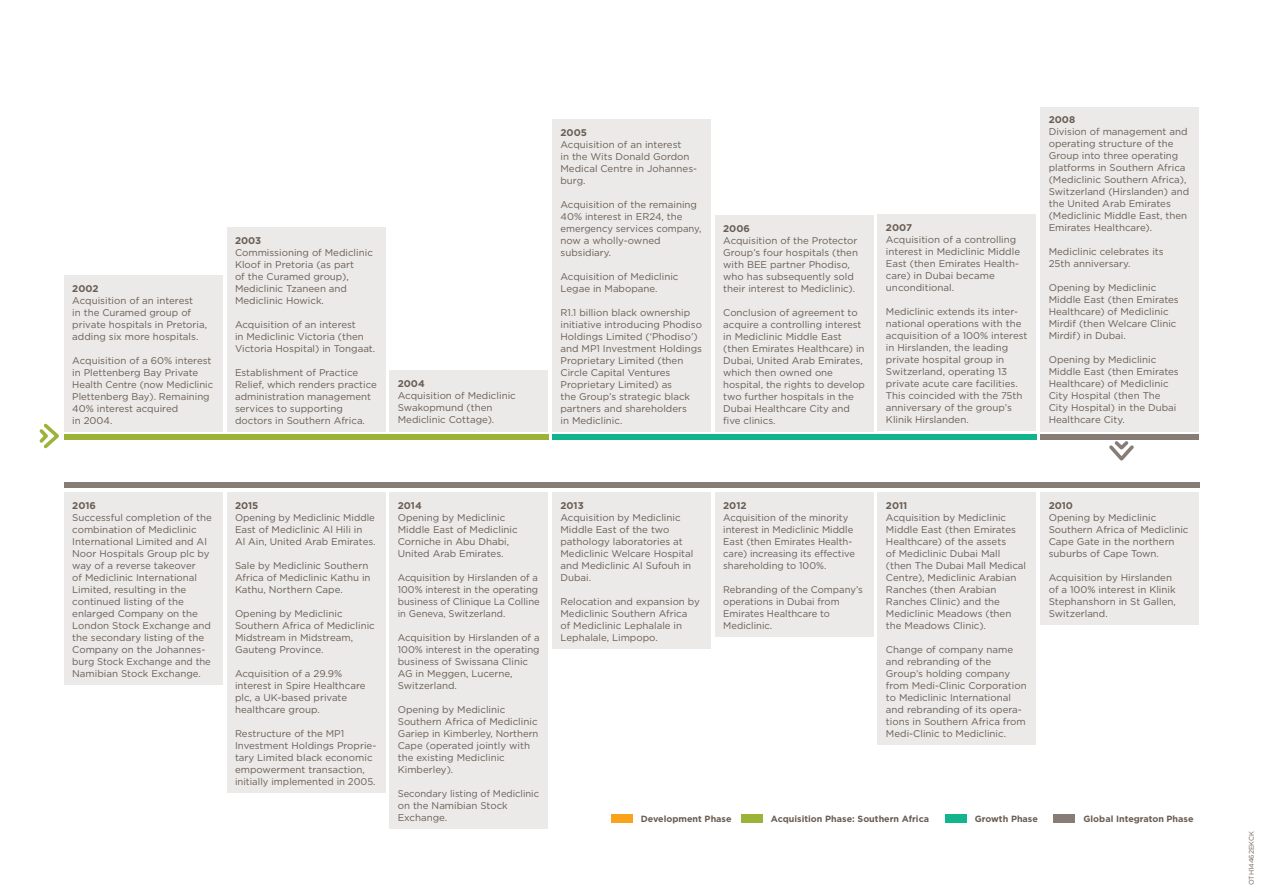
<style>
.page{position:relative;width:1263px;height:893px;background:#fff}
.page>*{position:absolute;margin:0;border:0;box-sizing:border-box;transform-origin:0 0}
.t1{font:9.75px/12px "Gotham";color:#695d54}
.t2{font:700 9.75px "Gotham";color:#695d54}
.t3{font:9.75px/12px "Gotham";color:#695d54;scale:.96 1}
.t4{font:700 9px "Gotham";color:#695d54}
.t5{font:6.75px "Gotham";color:#695d54}
</style>
<div class="page">
<div style="left:64px;top:275px;width:159px;height:157px;background:#ebeae8"></div>
<div style="left:226px;top:227px;width:159px;height:205px;background:#ebeae8"></div>
<div style="left:389px;top:371px;width:159px;height:61px;background:#ebeae8"></div>
<div style="left:552px;top:119px;width:159px;height:313px;background:#ebeae8"></div>
<div style="left:715px;top:215px;width:159px;height:217px;background:#ebeae8"></div>
<div style="left:1040px;top:107px;width:159px;height:325px;background:#ebeae8"></div>
<div style="left:877px;top:214px;width:159px;height:217px;background:#ebeae8"></div>
<div style="left:64px;top:492px;width:159px;height:193px;background:#ebeae8"></div>
<div style="left:226px;top:492px;width:159px;height:301px;background:#ebeae8"></div>
<div style="left:389px;top:492px;width:159px;height:337px;background:#ebeae8"></div>
<div style="left:552px;top:492px;width:159px;height:157px;background:#ebeae8"></div>
<div style="left:715px;top:492px;width:159px;height:145px;background:#ebeae8"></div>
<div style="left:1040px;top:492px;width:159px;height:133px;background:#ebeae8"></div>
<div style="left:877px;top:492px;width:159px;height:253px;background:#ebeae8"></div>
<div style="left:64px;top:434px;width:484px;height:6px;background:#9cb33a"></div>
<div style="left:552px;top:434px;width:484px;height:6px;background:#11b48d"></div>
<div style="left:1040px;top:434px;width:159px;height:6px;background:#887d76"></div>
<div style="left:64px;top:482px;width:1135px;height:6px;background:#887d76"></div>
<svg style="left:39px;top:423px;width:20px;height:26px"></svg>
<svg style="left:1109px;top:441px;width:25px;height:20px"></svg>
<div style="left:611px;top:814px;width:21px;height:8px;background:#f9a31b"></div>
<div style="left:741px;top:814px;width:21px;height:8px;background:#9cb33a"></div>
<div style="left:945px;top:814px;width:21px;height:8px;background:#11b48d"></div>
<div style="left:1054px;top:814px;width:21px;height:8px;background:#887d76"></div>
<p class="t2" style="left:72px;top:282px;width:28px">2002</p>
<p class="t1" style="left:72px;top:294px;width:136px">Acquisition of an interest<br>in the Curamed group of private hospitals in Pretoria, adding six more hospitals.</p>
<p class="t1" style="left:72px;top:354px;width:142px">Acquisition of a 60% interest in Plettenberg Bay Private<br>Health Centre (now Mediclinic<br>Plettenberg Bay). Remaining<br>40% interest acquired<br>in 2004.</p>
<p class="t2" style="left:235px;top:234px;width:28px">2003</p>
<p class="t1" style="left:235px;top:246px;width:139px">Commissioning of Mediclinic<br>Kloof in Pretoria (as part<br>of the Curamed group),<br>Mediclinic Tzaneen and<br>Mediclinic Howick.</p>
<p class="t1" style="left:235px;top:318px;width:142px">Acquisition of an interest<br>in Mediclinic Victoria (then<br>Victoria Hospital) in Tongaat.</p>
<p class="t1" style="left:235px;top:366px;width:143px">Establishment of Practice<br>Relief, which renders practice administration management services to supporting doctors in Southern Africa.</p>
<p class="t2" style="left:398px;top:377px;width:29px">2004</p>
<p class="t1" style="left:398px;top:389px;width:120px">Acquisition of Mediclinic<br>Swakopmund (then<br>Mediclinic Cottage).</p>
<p class="t2" style="left:560px;top:126px;width:28px">2005</p>
<p class="t1" style="left:560px;top:138px;width:138px">Acquisition of an interest<br>in the Wits Donald Gordon<br>Medical Centre in Johannes&shy;burg.</p>
<p class="t1" style="left:560px;top:198px;width:142px">Acquisition of the remaining<br>40% interest in ER24, the emergency services company, now a wholly-owned subsidiary.</p>
<p class="t1" style="left:560px;top:270px;width:120px">Acquisition of Mediclinic<br>Legae in Mabopane.</p>
<p class="t1" style="left:560px;top:306px;width:143px">R1.1 billion black ownership initiative introducing Phodiso<br>Holdings Limited (‘Phodiso’) and MP1 Investment Holdings<br>Proprietary Limited (then<br>Circle Capital Ventures<br>Proprietary Limited) as<br>the Group’s strategic black partners and shareholders<br>in Mediclinic.</p>
<p class="t2" style="left:723px;top:222px;width:28px">2006</p>
<p class="t1" style="left:723px;top:234px;width:136px">Acquisition of the Protector<br>Group’s four hospitals (then with BEE partner Phodiso, who has subsequently sold their interest to Mediclinic).</p>
<p class="t1" style="left:723px;top:306px;width:143px">Conclusion of agreement to acquire a controlling interest in Mediclinic Middle East (then Emirates Healthcare) in<br>Dubai, United Arab Emirates, which then owned one hospital, the rights to develop two further hospitals in the<br>Dubai Healthcare City and five clinics.</p>
<p class="t2" style="left:886px;top:221px;width:28px">2007</p>
<p class="t1" style="left:886px;top:233px;width:136px">Acquisition of a controlling interest in Mediclinic Middle<br>East (then Emirates Health&shy;care) in Dubai became unconditional.</p>
<p class="t1" style="left:886px;top:305px;width:143px">Mediclinic extends its inter&shy;national operations with the acquisition of a 100% interest in Hirslanden, the leading private hospital group in<br>Switzerland, operating 13 private acute care facilities.<br>This coincided with the 75th anniversary of the group’s<br>Klinik Hirslanden.</p>
<p class="t2" style="left:1049px;top:113px;width:28px">2008</p>
<p class="t1" style="left:1049px;top:125px;width:142px">Division of management and operating structure of the<br>Group into three operating platforms in Southern Africa (Mediclinic Southern Africa),<br>Switzerland (Hirslanden) and the United Arab Emirates (Mediclinic Middle East, then<br>Emirates Healthcare).</p>
<p class="t1" style="left:1049px;top:245px;width:117px">Mediclinic celebrates its<br>25th anniversary.</p>
<p class="t1" style="left:1049px;top:281px;width:132px">Opening by Mediclinic<br>Middle East (then Emirates<br>Healthcare) of Mediclinic<br>Mirdif (then Welcare Clinic<br>Mirdif) in Dubai.</p>
<p class="t1" style="left:1049px;top:353px;width:132px">Opening by Mediclinic<br>Middle East (then Emirates<br>Healthcare) of Mediclinic<br>City Hospital (then The<br>City Hospital) in the Dubai<br>Healthcare City.</p>
<p class="t2" style="left:72px;top:499px;width:25px">2016</p>
<p class="t1" style="left:72px;top:511px;width:141px">Successful completion of the combination of Mediclinic<br>International Limited and Al<br>Noor Hospitals Group plc by way of a reverse takeover<br>of Mediclinic International<br>Limited, resulting in the continued listing of the enlarged Company on the<br>London Stock Exchange and the secondary listing of the<br>Company on the Johannes&shy;burg Stock Exchange and the<br>Namibian Stock Exchange.</p>
<p class="t2" style="left:235px;top:499px;width:25px">2015</p>
<p class="t1" style="left:235px;top:511px;width:142px">Opening by Mediclinic Middle<br>East of Mediclinic Al Hili in<br>Al Ain, United Arab Emirates.</p>
<p class="t1" style="left:235px;top:559px;width:137px">Sale by Mediclinic Southern<br>Africa of Mediclinic Kathu in<br>Kathu, Northern Cape.</p>
<p class="t1" style="left:235px;top:607px;width:141px">Opening by Mediclinic<br>Southern Africa of Mediclinic<br>Midstream in Midstream,<br>Gauteng Province.</p>
<p class="t1" style="left:235px;top:667px;width:132px">Acquisition of a 29.9% interest in Spire Healthcare plc, a UK-based private healthcare group.</p>
<p class="t1" style="left:235px;top:727px;width:143px">Restructure of the MP1<br>Investment Holdings Proprie&shy;tary Limited black economic empowerment transaction, initially implemented in 2005.</p>
<p class="t2" style="left:398px;top:499px;width:25px">2014</p>
<p class="t1" style="left:398px;top:511px;width:121px">Opening by Mediclinic<br>Middle East of Mediclinic<br>Corniche in Abu Dhabi,<br>United Arab Emirates.</p>
<p class="t1" style="left:398px;top:571px;width:143px">Acquisition by Hirslanden of a<br>100% interest in the operating business of Clinique La Colline in Geneva, Switzerland.</p>
<p class="t1" style="left:398px;top:631px;width:143px">Acquisition by Hirslanden of a<br>100% interest in the operating business of Swissana Clinic<br>AG in Meggen, Lucerne,<br>Switzerland.</p>
<p class="t1" style="left:398px;top:703px;width:142px">Opening by Mediclinic<br>Southern Africa of Mediclinic<br>Gariep in Kimberley, Northern<br>Cape (operated jointly with the existing Mediclinic<br>Kimberley).</p>
<p class="t3" style="left:398px;top:787px;width:149px">Secondary listing of Mediclinic on the Namibian Stock<br>Exchange.</p>
<p class="t2" style="left:560px;top:499px;width:25px">2013</p>
<p class="t1" style="left:560px;top:511px;width:134px">Acquisition by Mediclinic<br>Middle East of the two pathology laboratories at<br>Mediclinic Welcare Hospital and Mediclinic Al Sufouh in<br>Dubai.</p>
<p class="t1" style="left:560px;top:595px;width:141px">Relocation and expansion by<br>Mediclinic Southern Africa<br>of Mediclinic Lephalale in<br>Lephalale, Limpopo.</p>
<p class="t2" style="left:723px;top:499px;width:25px">2012</p>
<p class="t1" style="left:723px;top:511px;width:133px">Acquisition of the minority interest in Mediclinic Middle<br>East (then Emirates Health&shy;care) increasing its effective shareholding to 100%.</p>
<p class="t1" style="left:723px;top:583px;width:141px">Rebranding of the Company’s operations in Dubai from<br>Emirates Healthcare to<br>Mediclinic.</p>
<p class="t2" style="left:886px;top:499px;width:23px">2011</p>
<p class="t1" style="left:886px;top:511px;width:142px">Acquisition by Mediclinic<br>Middle East (then Emirates<br>Healthcare) of the assets<br>of Mediclinic Dubai Mall (then The Dubai Mall Medical<br>Centre), Mediclinic Arabian<br>Ranches (then Arabian<br>Ranches Clinic) and the<br>Mediclinic Meadows (then the Meadows Clinic).</p>
<p class="t1" style="left:886px;top:643px;width:142px">Change of company name and rebranding of the<br>Group’s holding company from Medi-Clinic Corporation to Mediclinic International and rebranding of its opera&shy;tions in Southern Africa from<br>Medi-Clinic to Mediclinic.</p>
<p class="t2" style="left:1049px;top:499px;width:26px">2010</p>
<p class="t1" style="left:1049px;top:511px;width:141px">Opening by Mediclinic<br>Southern Africa of Mediclinic<br>Cape Gate in the northern suburbs of Cape Town.</p>
<p class="t1" style="left:1049px;top:571px;width:129px">Acquisition by Hirslanden of a 100% interest in Klinik<br>Stephanshorn in St Gallen,<br>Switzerland.</p>
<p class="t4" style="left:641px;top:813px;width:92px">Development Phase</p>
<p class="t4" style="left:771px;top:812px;width:160px">Acquisition Phase: Southern Africa</p>
<p class="t4" style="left:975px;top:813px;width:65px">Growth Phase</p>
<p class="t4" style="left:1083px;top:813px;width:112px">Global Integraton Phase</p>
<p class="t5" style="left:1247px;top:885px;width:55px;rotate:-90deg">OTH14462EKCK</p>
</div>
